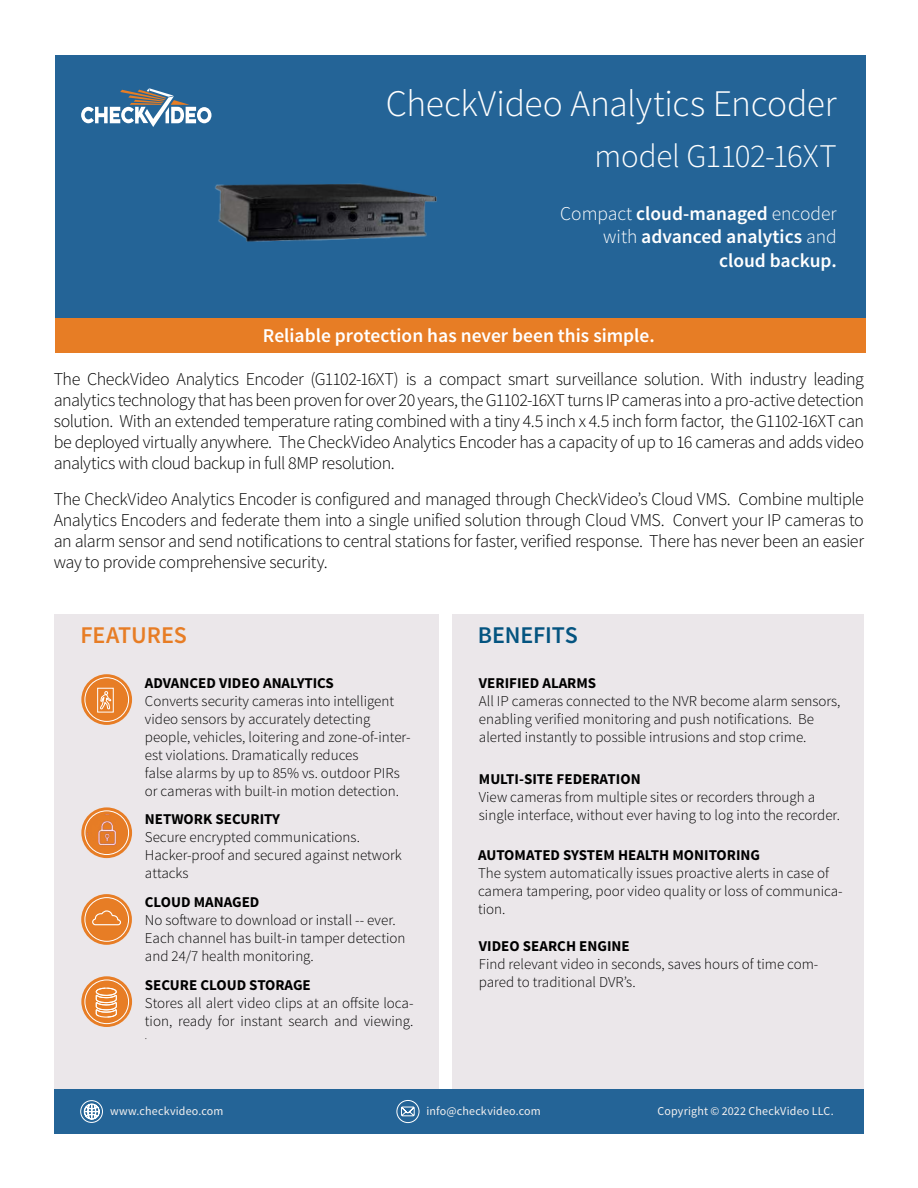
<style>
.page{position:relative;width:918px;height:1188px;background:#fff}
.page>*{position:absolute;margin:0;border:0;box-sizing:border-box;transform-origin:0 0}
.t1{font:300 37.5px "Source Sans Pro";letter-spacing:-.01em;color:#fff}
.t2{font:300 33px "Source Sans Pro";letter-spacing:-.01em;color:#fff}
.t3{font:600 24px "Source Sans Pro";letter-spacing:-.005em;color:#e77d25}
.t4{font:600 24px "Source Sans Pro";letter-spacing:-.01em;color:#045480}
.t5{font:600 19.5px/23.4px "Source Sans Pro";color:#fff;text-align:right}
.t6{font:300 18px/21px "Source Sans Pro";letter-spacing:-.025em;color:#000;text-align:justify}
.t7{font:300 15px/18px "Source Sans Pro";color:#000}
.t8{font:700 15px "Source Sans Pro";color:#000}
.t9{font:12px "Source Sans Pro";letter-spacing:.01em;color:#f4f1f0}
.t10{font:300 10.5px "Source Sans Pro";color:#000}
.s1{font-weight:300}
</style>
<div class="page">
<div style="left:55px;top:614px;width:384px;height:477px;background:#ebe7ea"></div>
<div style="left:453px;top:614px;width:411px;height:477px;background:#ebe7ea"></div>
<svg style="left:81px;top:807px;width:51px;height:51px"></svg>
<div style="left:85px;top:810px;width:44px;height:45px;border:1px solid #fff;border-radius:50%"></div>
<svg style="left:81px;top:976px;width:51px;height:51px"></svg>
<div style="left:85px;top:980px;width:44px;height:44px;border:1px solid #fff;border-radius:50%"></div>
<svg style="left:81px;top:674px;width:51px;height:51px;background:#e88736"></svg>
<div style="left:85px;top:677px;width:44px;height:45px;border:1px solid #fff;border-radius:50%"></div>
<svg style="left:81px;top:894px;width:51px;height:51px"></svg>
<div style="left:85px;top:897px;width:44px;height:45px;border:1px solid #fff;border-radius:50%"></div>
<div style="left:97px;top:688px;width:17px;height:25px;border:1px solid #fff"></div>
<svg style="left:100px;top:691px;width:11px;height:19px"></svg>
<img style="left:87px;top:815px;width:39px;height:38px">
<svg style="left:92px;top:910px;width:30px;height:16px"></svg>
<div style="left:55px;top:55px;width:810px;height:265px;background:#246497"></div>
<div style="left:55px;top:318px;width:810px;height:35px;background:#e77d25"></div>
<div style="left:55px;top:1089px;width:809px;height:45px;background:#246497"></div>
<svg style="left:84px;top:1104px;width:16px;height:16px"></svg>
<div style="left:80px;top:1100px;width:23px;height:23px;border:1px solid #fff;border-radius:50%"></div>
<svg style="left:81px;top:88px;width:131px;height:39px"></svg>
<svg style="left:396px;top:1100px;width:24px;height:23px"></svg>
<img style="left:215px;top:183px;width:222px;height:59px">
<svg style="left:95px;top:986px;width:23px;height:32px"></svg>
<h1 class="t1" style="left:386px;top:89px;width:452px">CheckVideo Analytics Encoder</h1>
<h2 class="t2" style="left:595px;top:143px;width:244px">model G1102-16XT</h2>
<h3 class="t5" style="left:560px;top:203px;width:278px"><span class="s1">Compact</span> cloud-managed <span class="s1">encoder with</span> advanced analytics <span class="s1">and </span>cloud backup.</h3>
<h3 class="t5" style="left:263px;top:325px;width:394px">Reliable protection has never been this simple.</h3>
<p class="t6" style="left:54px;top:370px;width:812px">The CheckVideo Analytics Encoder (G1102-16XT) is a compact smart surveillance solution. With industry leading analytics technology that has been proven for over 20 years, the G1102-16XT turns IP cameras into a pro-active detection solution. With an extended temperature rating combined with a tiny 4.5 inch x 4.5 inch form factor, the G1102-16XT can be deployed virtually anywhere. The CheckVideo Analytics Encoder has a capacity of up to 16 cameras and adds video analytics with cloud backup in full 8MP resolution.</p>
<p class="t6" style="left:54px;top:490px;width:812px">The CheckVideo Analytics Encoder is configured and managed through CheckVideo’s Cloud VMS. Combine multiple Analytics Encoders and federate them into a single unified solution through Cloud VMS. Convert your IP cameras to an alarm sensor and send notifications to central stations for faster, verified response. There has never been an easier way to provide comprehensive security.</p>
<h3 class="t3" style="left:81px;top:626px;width:108px">FEATURES</h3>
<h3 class="t4" style="left:478px;top:626px;width:102px">BENEFITS</h3>
<p class="t8" style="left:145px;top:677px;width:190px">ADVANCED VIDEO ANALYTICS</p>
<p class="t7" style="left:145px;top:694px;width:267px">Converts security cameras into intelligent video sensors by accurately detecting people, vehicles, loitering and zone-of-inter&shy;est violations. Dramatically reduces<br>false alarms by up to 85% vs. outdoor PIRs or cameras with built-in motion detection.</p>
<p class="t8" style="left:145px;top:813px;width:137px">NETWORK SECURITY</p>
<p class="t7" style="left:145px;top:830px;width:259px">Secure encrypted communications.<br>Hacker-proof and secured against network attacks</p>
<p class="t8" style="left:145px;top:896px;width:116px">CLOUD MANAGED</p>
<p class="t7" style="left:145px;top:912px;width:262px">No software to download or install -- ever.<br>Each channel has built-in tamper detection and 24/7 health monitoring.</p>
<p class="t8" style="left:145px;top:979px;width:167px">SECURE CLOUD STORAGE</p>
<p class="t7" style="left:145px;top:995px;width:270px">Stores all alert video clips at an offsite loca&shy;tion, ready for instant search and viewing.</p>
<p class="t10" style="left:145px;top:1031px;width:4px">.</p>
<p class="t8" style="left:479px;top:677px;width:119px">VERIFIED ALARMS</p>
<p class="t7" style="left:479px;top:694px;width:363px">All IP cameras connected to the NVR become alarm sensors, enabling verified monitoring and push notifications. Be alerted instantly to possible intrusions and stop crime.</p>
<p class="t8" style="left:479px;top:773px;width:163px">MULTI-SITE FEDERATION</p>
<p class="t7" style="left:479px;top:789px;width:363px">View cameras from multiple sites or recorders through a single interface, without ever having to log into the recorder.</p>
<p class="t8" style="left:478px;top:849px;width:284px">AUTOMATED SYSTEM HEALTH MONITORING</p>
<p class="t7" style="left:478px;top:865px;width:366px">The system automatically issues proactive alerts in case of camera tampering, poor video quality or loss of communica&shy;tion.</p>
<p class="t8" style="left:479px;top:939px;width:152px">VIDEO SEARCH ENGINE</p>
<p class="t7" style="left:479px;top:956px;width:341px">Find relevant video in seconds, saves hours of time com&shy;pared to traditional DVR’s.</p>
<p class="t9" style="left:110px;top:1106px;width:115px">www.checkvideo.com</p>
<p class="t9" style="left:658px;top:1106px;width:178px">Copyright © 2022 CheckVideo LLC.</p>
<p class="t9" style="left:426px;top:1106px;width:116px">info@checkvideo.com</p>
</div>
